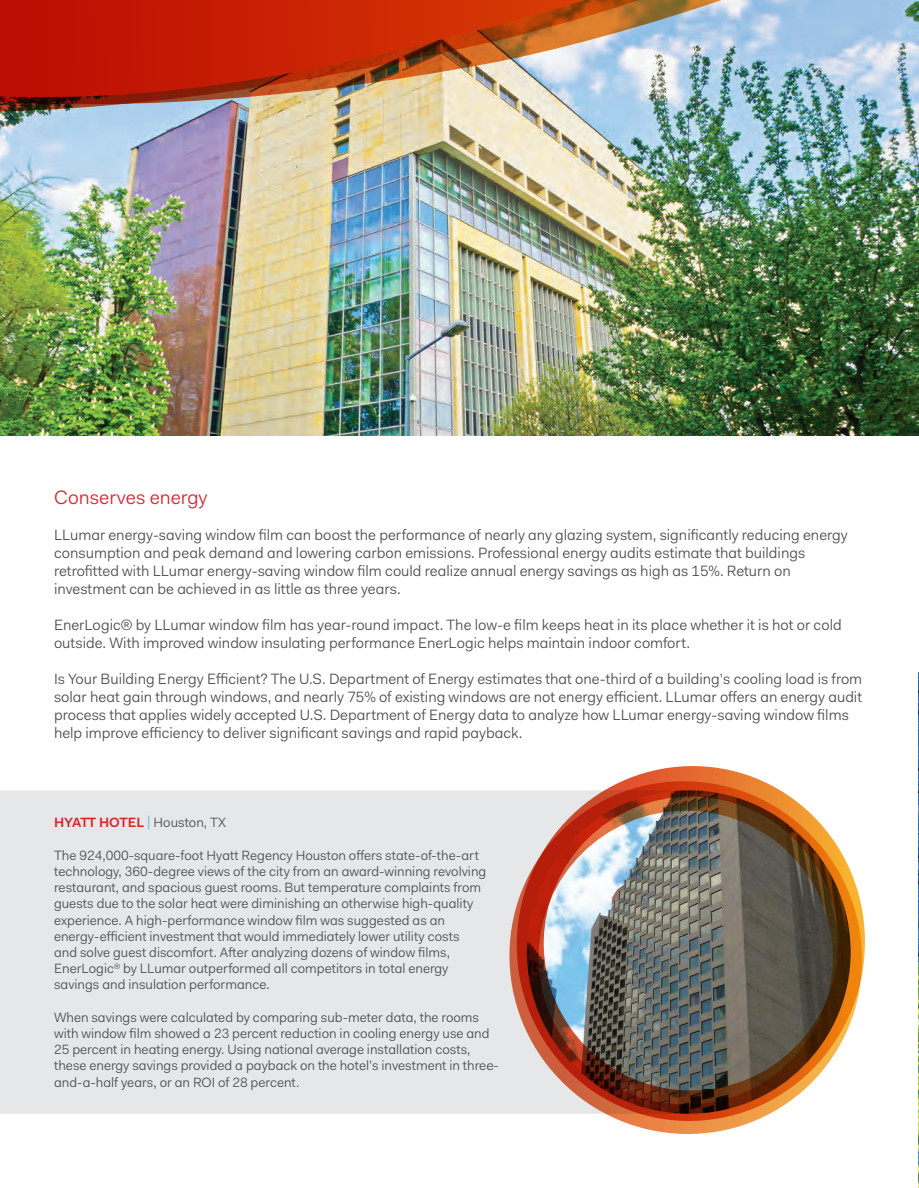
<style>
.page{position:relative;width:919px;height:1188px;background:#fff}
.page>*{position:absolute;margin:0;border:0;box-sizing:border-box;transform-origin:0 0}
.t1{font:19.5px "L Lumar Fakt Pro Blond";color:#da252e}
.t2{font:15px/18px "L Lumar Fakt Pro Blond";color:#4b4c4d}
.t3{font:13.5px/16.2px "L Lumar Fakt Pro Blond";color:#4b4c4d}
.t4{font:600 13.5px "L Lumar Fakt Pro";letter-spacing:-.015em;color:#da252e}
.s1{font-family:"L Lumar Fakt Pro Blond";font-weight:400;color:#4abccf}
.s2{font-family:"L Lumar Fakt Pro Blond";font-weight:400;color:#4b4c4d}
</style>
<div class="page">
<img style="left:0;top:124px;width:918px;height:312px">
<img style="left:0;top:118px;width:918px;height:6px">
<img style="left:0;top:114px;width:918px;height:4px">
<img style="left:0;top:0;width:918px;height:114px">
<img style="left:918px;top:673px;width:1px;height:515px">
<div style="left:0;top:790px;width:489px;height:324px;background:#e6e7e9"></div>
<img style="left:489px;top:766px;width:376px;height:368px">
<p class="t1" style="left:54px;top:485px;width:155px">Conserves energy</p>
<p class="t2" style="left:54px;top:526px;width:794px">LLumar energy-saving window film can boost the performance of nearly any glazing system, significantly reducing energy consumption and peak demand and lowering carbon emissions. Professional energy audits estimate that buildings retrofitted with LLumar energy-saving window film could realize annual energy savings as high as 15%. Return on investment can be achieved in as little as three years.</p>
<p class="t2" style="left:54px;top:616px;width:788px">EnerLogic® by LLumar window film has year-round impact. The low-e film keeps heat in its place whether it is hot or cold outside. With improved window insulating performance EnerLogic helps maintain indoor comfort.</p>
<p class="t2" style="left:54px;top:670px;width:809px">Is Your Building Energy Efficient? The U.S. Department of Energy estimates that one-third of a building’s cooling load is from solar heat gain through windows, and nearly 75% of existing windows are not energy efficient. LLumar offers an energy audit process that applies widely accepted U.S. Department of Energy data to analyze how LLumar energy-saving window films help improve efficiency to deliver significant savings and rapid payback.</p>
<p class="t4" style="left:54px;top:814px;width:173px">HYATT HOTEL <span class="s1">|</span> <span class="s2">Houston, TX</span></p>
<p class="t3" style="left:54px;top:847px;width:433px">The 924,000-square-foot Hyatt Regency Houston offers state-of-the-art technology, 360-degree views of the city from an award-winning revolving restaurant, and spacious guest rooms. But temperature complaints from guests due to the solar heat were diminishing an otherwise high-quality experience. A high-performance window film was suggested as an energy-efficient investment that would immediately lower utility costs<br>and solve guest discomfort. After analyzing dozens of window films, EnerLogic<sup>®</sup> by LLumar outperformed all competitors in total energy savings and insulation performance.</p>
<p class="t3" style="left:54px;top:1009px;width:446px">When savings were calculated by comparing sub-meter data, the rooms with window film showed a 23 percent reduction in cooling energy use and 25 percent in heating energy. Using national average installation costs, these energy savings provided a payback on the hotel’s investment in three&shy;and-a-half years, or an ROI of 28 percent.</p>
</div>
